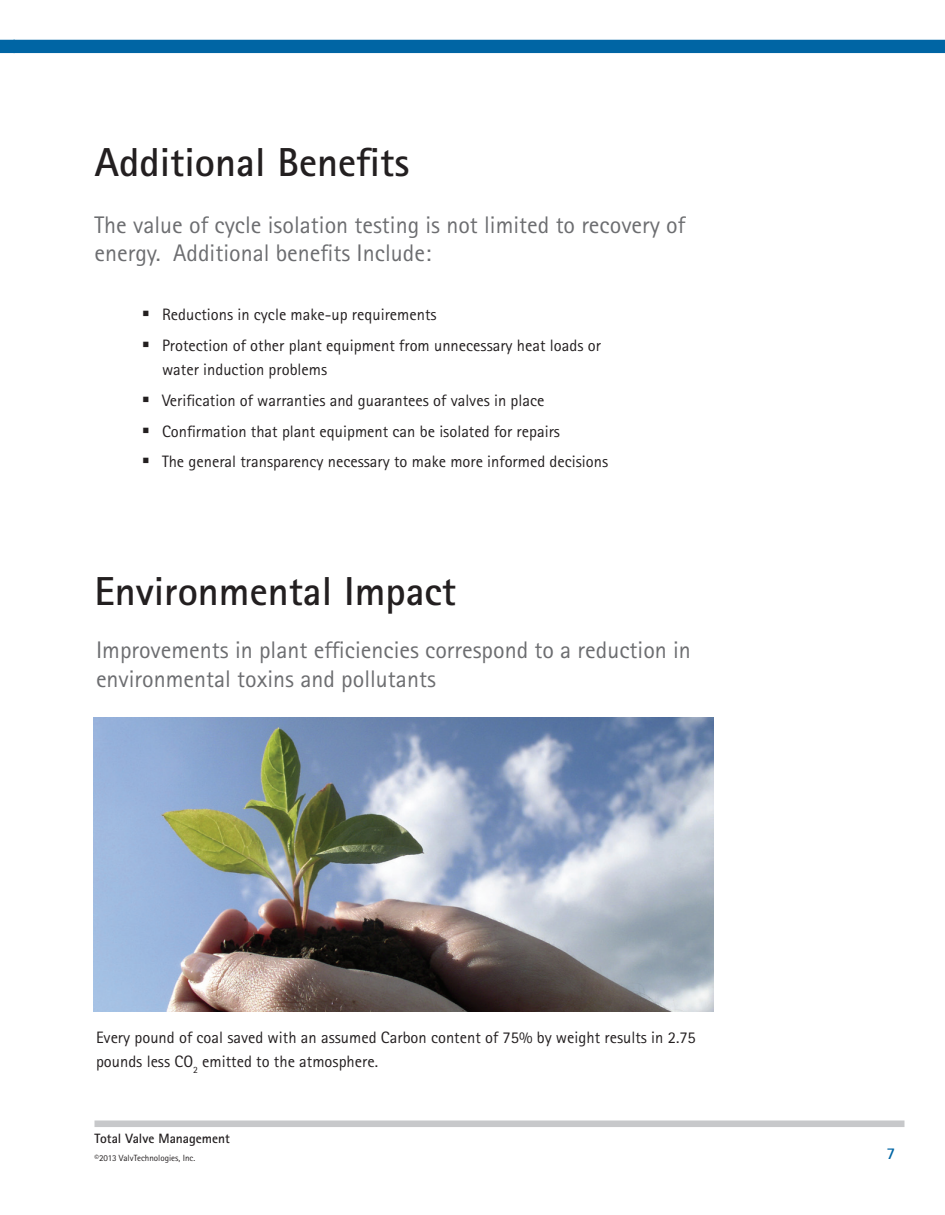
<style>
.page{position:relative;width:945px;height:1215px;background:#fff}
.page>*{position:absolute;margin:0;border:0;box-sizing:border-box;transform-origin:0 0}
.t1{font:700 40.5px "Rotis Sans Serif Std";color:#231f20}
.t2{font:24px/28.5px "Rotis Sans Serif Std";color:#6c6d70}
.t3{font:16.5px/24px "Rotis Sans Serif Std";color:#231f20}
.t4{font:700 16.5px "Rotis Sans Serif Std";color:#0065a4}
.t5{font:700 13.5px "Rotis Sans Serif Std";color:#231f20}
.t6{font:9px "Rotis Sans Serif Std";color:#231f20}
</style>
<div class="page">
<div style="left:13px;top:40px;width:932px;height:13px;background:#0065a4"></div>
<div style="left:94px;top:1120px;width:810px;height:7px;background:#c7c8ca;border:2px solid #c7c8ca"></div>
<svg style="left:0;top:40px;width:15px;height:13px"></svg>
<img style="left:94px;top:717px;width:619px;height:294px">
<p class="t1" style="left:94px;top:137px;width:316px">Additional Benefits</p>
<p class="t2" style="left:95px;top:210px;width:592px">The value of cycle isolation testing is not limited to recovery of energy. Additional benefits Include:</p>
<p class="t3" style="left:162px;top:303px;width:276px">Reductions in cycle make-up requirements</p>
<p class="t3" style="left:162px;top:333px;width:440px">Protection of other plant equipment from unnecessary heat loads or water induction problems</p>
<p class="t3" style="left:162px;top:388px;width:384px">Verification of warranties and guarantees of valves in place</p>
<p class="t3" style="left:162px;top:419px;width:399px">Confirmation that plant equipment can be isolated for repairs</p>
<p class="t3" style="left:162px;top:450px;width:448px">The general transparency necessary to make more informed decisions</p>
<p class="t1" style="left:94px;top:566px;width:363px">Environmental Impact</p>
<p class="t2" style="left:96px;top:636px;width:596px">Improvements in plant efficiencies correspond to a reduction in environmental toxins and pollutants</p>
<p class="t3" style="left:96px;top:1026px;width:601px">Every pound of coal saved with an assumed Carbon content of 75% by weight results in 2.75 pounds less CO<sub>2</sub> emitted to the atmosphere.</p>
<p class="t5" style="left:94px;top:1130px;width:137px">Total Valve Management</p>
<p class="t6" style="left:94px;top:1153px;width:102px">©2013 ValvTechnologies, Inc.</p>
<p class="t4" style="left:887px;top:1143px;width:10px">7</p>
</div>
